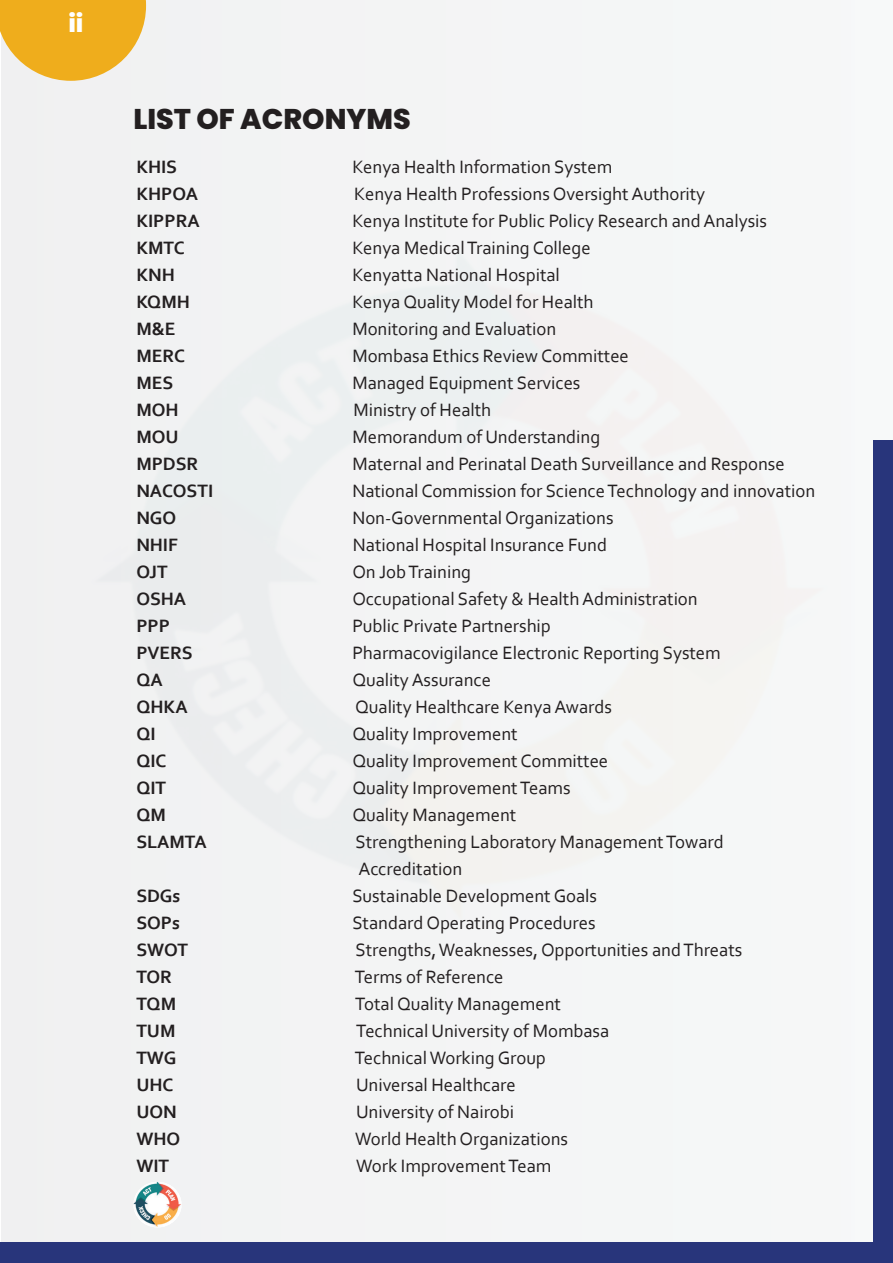
<style>
.page{position:relative;width:893px;height:1263px;background:#fff}
.page>*{position:absolute;margin:0;border:0;box-sizing:border-box;transform-origin:0 0}
.t1{font:800 28.5px "Poppins";color:#231f20}
.t2{font:800 24.45px "Poppins";color:#fff}
.t3{font:18.75px/27px "Corbel";letter-spacing:-.005em;color:#231f20}
.t4{font:700 18.75px "Corbel";letter-spacing:-.005em;color:#231f20}
</style>
<div class="page">
<div style="left:1px;top:0;width:892px;height:1263px;background:#f3f3f4"></div>
<img style="left:133px;top:1182px;width:48px;height:45px">
<div style="left:874px;top:440px;width:19px;height:822px;background:#28357b"></div>
<div style="left:0;top:1243px;width:893px;height:20px;background:#28357b"></div>
<svg style="left:0;top:0;width:146px;height:81px"></svg>
<h2 class="t2" style="left:68px;top:9px;width:17px">ii</h2>
<h1 class="t1" style="left:133px;top:103px;width:279px">LIST OF ACRONYMS</h1>
<p class="t4" style="left:136px;top:155px;width:42px">KHIS</p>
<p class="t3" style="left:352px;top:152px;width:261px">Kenya Health Information System</p>
<p class="t4" style="left:136px;top:182px;width:63px">KHPOA</p>
<p class="t3" style="left:354px;top:179px;width:353px">Kenya Health Professions Oversight Authority</p>
<p class="t4" style="left:136px;top:209px;width:65px">KIPPRA</p>
<p class="t3" style="left:352px;top:206px;width:416px">Kenya Institute for Public Policy Research and Analysis</p>
<p class="t4" style="left:136px;top:236px;width:50px">KMTC</p>
<p class="t3" style="left:352px;top:233px;width:240px">Kenya Medical Training College</p>
<p class="t4" style="left:136px;top:263px;width:40px">KNH</p>
<p class="t3" style="left:352px;top:260px;width:209px">Kenyatta National Hospital</p>
<p class="t4" style="left:136px;top:290px;width:55px">KQMH</p>
<p class="t3" style="left:352px;top:287px;width:243px">Kenya Quality Model for Health</p>
<p class="t4" style="left:136px;top:317px;width:40px">M&amp;E</p>
<p class="t3" style="left:352px;top:314px;width:206px">Monitoring and Evaluation</p>
<p class="t4" style="left:136px;top:344px;width:50px">MERC</p>
<p class="t3" style="left:352px;top:341px;width:278px">Mombasa Ethics Review Committee</p>
<p class="t4" style="left:136px;top:371px;width:38px">MES</p>
<p class="t3" style="left:352px;top:368px;width:230px">Managed Equipment Services</p>
<p class="t4" style="left:136px;top:398px;width:44px">MOH</p>
<p class="t3" style="left:353px;top:395px;width:139px">Ministry of Health</p>
<p class="t4" style="left:136px;top:425px;width:44px">MOU</p>
<p class="t3" style="left:352px;top:422px;width:249px">Memorandum of Understanding</p>
<p class="t4" style="left:136px;top:452px;width:64px">MPDSR</p>
<p class="t3" style="left:352px;top:449px;width:434px">Maternal and Perinatal Death Surveillance and Response</p>
<p class="t4" style="left:136px;top:479px;width:78px">NACOSTI</p>
<p class="t3" style="left:352px;top:476px;width:464px">National Commission for Science Technology and innovation</p>
<p class="t4" style="left:136px;top:506px;width:41px">NGO</p>
<p class="t3" style="left:352px;top:503px;width:263px">Non-Governmental Organizations</p>
<p class="t4" style="left:136px;top:533px;width:43px">NHIF</p>
<p class="t3" style="left:353px;top:530px;width:256px">National Hospital Insurance Fund</p>
<p class="t4" style="left:136px;top:560px;width:33px">OJT</p>
<p class="t3" style="left:352px;top:557px;width:120px">On Job Training</p>
<p class="t4" style="left:136px;top:587px;width:51px">OSHA</p>
<p class="t3" style="left:352px;top:584px;width:347px">Occupational Safety &amp; Health Administration</p>
<p class="t4" style="left:136px;top:614px;width:35px">PPP</p>
<p class="t3" style="left:352px;top:611px;width:200px">Public Private Partnership</p>
<p class="t4" style="left:136px;top:641px;width:58px">PVERS</p>
<p class="t3" style="left:352px;top:638px;width:370px">Pharmacovigilance Electronic Reporting System</p>
<p class="t4" style="left:136px;top:668px;width:28px">QA</p>
<p class="t3" style="left:352px;top:665px;width:140px">Quality Assurance</p>
<p class="t4" style="left:136px;top:695px;width:53px">QHKA</p>
<p class="t3" style="left:355px;top:692px;width:258px">Quality Healthcare Kenya Awards</p>
<p class="t4" style="left:136px;top:722px;width:21px">QI</p>
<p class="t3" style="left:352px;top:719px;width:167px">Quality Improvement</p>
<p class="t4" style="left:136px;top:749px;width:32px">QIC</p>
<p class="t3" style="left:352px;top:746px;width:257px">Quality Improvement Committee</p>
<p class="t4" style="left:136px;top:776px;width:31px">QIT</p>
<p class="t3" style="left:352px;top:773px;width:220px">Quality Improvement Teams</p>
<p class="t4" style="left:136px;top:803px;width:31px">QM</p>
<p class="t3" style="left:352px;top:800px;width:165px">Quality Management</p>
<p class="t4" style="left:136px;top:830px;width:72px">SLAMTA</p>
<p class="t3" style="left:355px;top:827px;width:370px">Strengthening Laboratory Management Toward<br>Accreditation</p>
<p class="t4" style="left:136px;top:884px;width:46px">SDGs</p>
<p class="t3" style="left:352px;top:881px;width:246px">Sustainable Development Goals</p>
<p class="t4" style="left:136px;top:911px;width:45px">SOPs</p>
<p class="t3" style="left:352px;top:908px;width:245px">Standard Operating Procedures</p>
<p class="t4" style="left:136px;top:938px;width:53px">SWOT</p>
<p class="t3" style="left:355px;top:935px;width:388px">Strengths, Weaknesses, Opportunities and Threats</p>
<p class="t4" style="left:136px;top:965px;width:37px">TOR</p>
<p class="t3" style="left:355px;top:962px;width:150px">Terms of Reference</p>
<p class="t4" style="left:136px;top:992px;width:41px">TQM</p>
<p class="t3" style="left:355px;top:989px;width:207px">Total Quality Management</p>
<p class="t4" style="left:136px;top:1019px;width:41px">TUM</p>
<p class="t3" style="left:356px;top:1016px;width:255px">Technical University of Mombasa</p>
<p class="t4" style="left:136px;top:1046px;width:42px">TWG</p>
<p class="t3" style="left:355px;top:1043px;width:193px">Technical Working Group</p>
<p class="t4" style="left:136px;top:1073px;width:39px">UHC</p>
<p class="t3" style="left:356px;top:1070px;width:161px">Universal Healthcare</p>
<p class="t4" style="left:136px;top:1100px;width:42px">UON</p>
<p class="t3" style="left:356px;top:1097px;width:160px">University of Nairobi</p>
<p class="t4" style="left:136px;top:1127px;width:45px">WHO</p>
<p class="t3" style="left:355px;top:1124px;width:214px">World Health Organizations</p>
<p class="t4" style="left:136px;top:1154px;width:34px">WIT</p>
<p class="t3" style="left:356px;top:1151px;width:197px">Work Improvement Team</p>
</div>
